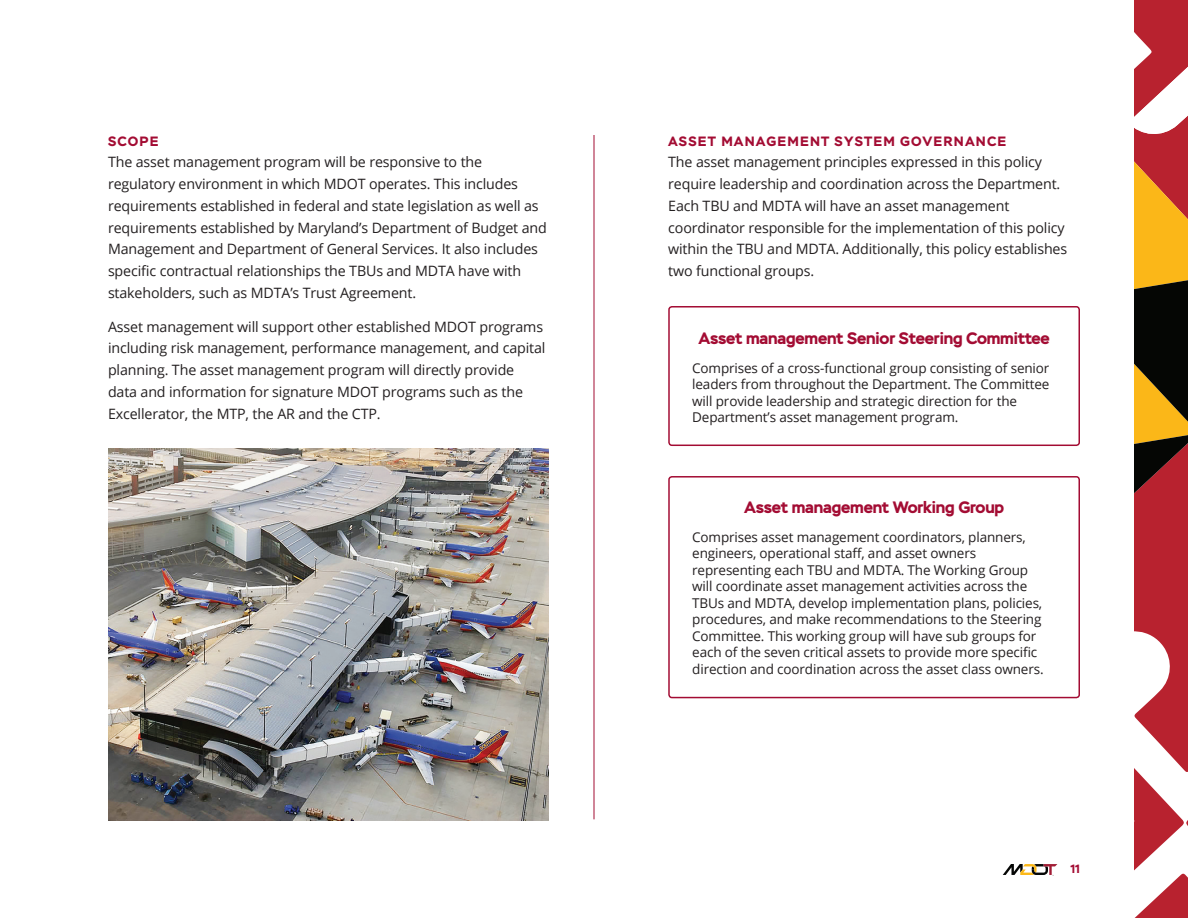
<style>
.page{position:relative;width:1188px;height:918px;background:#fff}
.page>*{position:absolute;margin:0;border:0;box-sizing:border-box;transform-origin:0 0}
.MTP_Goals{font:700 16.5px "Stem";letter-spacing:-.01em;color:#a30c33}
.Body_copy{font:14.25px/21.8px "Open Sans";letter-spacing:-.01em;color:#231f20}
.Body_copy-2{font:13.5px/16.5px "Open Sans";letter-spacing:-.01em;color:#231f20}
.H2_no_space_after{font:700 13.5px "Stem";letter-spacing:.085em;color:#a30c33}
.t1{font:700 12px "Stem";color:#a30c33}
</style>
<div class="page">
<svg style="left:1134px;top:0;width:54px;height:918px"></svg>
<svg style="left:1003px;top:864px;width:54px;height:12px"></svg>
<hr style="left:594px;top:135px;width:1px;height:684px;background:#a30c33">
<img style="left:108px;top:449px;width:441px;height:371px">
<div style="left:668px;top:306px;width:412px;height:140px;border:2px solid #a30c33;border-radius:3px"></div>
<div style="left:668px;top:476px;width:412px;height:222px;border:2px solid #a30c33;border-radius:3px"></div>
<p class="H2_no_space_after" style="left:108px;top:132px;width:52px">SCOPE</p>
<p class="Body_copy" style="left:108px;top:151px;width:440px">The asset management program will be responsive to the regulatory environment in which MDOT operates. This includes requirements established in federal and state legislation as well as requirements established by Maryland’s Department of Budget and Management and Department of General Services. It also includes specific contractual relationships the TBUs and MDTA have with stakeholders, such as MDTA’s Trust Agreement.</p>
<p class="Body_copy" style="left:108px;top:315px;width:439px">Asset management will support other established MDOT programs including risk management, performance management, and capital planning. The asset management program will directly provide data and information for signature MDOT programs such as the Excellerator, the MTP, the AR and the CTP.</p>
<p class="H2_no_space_after" style="left:668px;top:132px;width:340px">ASSET MANAGEMENT SYSTEM GOVERNANCE</p>
<p class="Body_copy" style="left:668px;top:151px;width:401px">The asset management principles expressed in this policy require leadership and coordination across the Department.<br>Each TBU and MDTA will have an asset management coordinator responsible for the implementation of this policy within the TBU and MDTA. Additionally, this policy establishes two functional groups.</p>
<p class="MTP_Goals" style="left:698px;top:328px;width:353px">Asset management Senior Steering Committee</p>
<p class="Body_copy-2" style="left:692px;top:359px;width:359px">Comprises of a cross-functional group consisting of senior leaders from throughout the Department. The Committee will provide leadership and strategic direction for the Department’s asset management program.</p>
<p class="MTP_Goals" style="left:744px;top:497px;width:262px">Asset management Working Group</p>
<p class="Body_copy-2" style="left:692px;top:528px;width:353px">Comprises asset management coordinators, planners, engineers, operational staff, and asset owners representing each TBU and MDTA. The Working Group will coordinate asset management activities across the TBUs and MDTA, develop implementation plans, policies, procedures, and make recommendations to the Steering Committee. This working group will have sub groups for each of the seven critical assets to provide more specific direction and coordination across the asset class owners.</p>
<p class="t1" style="left:1070px;top:861px;width:11px">11</p>
</div>
